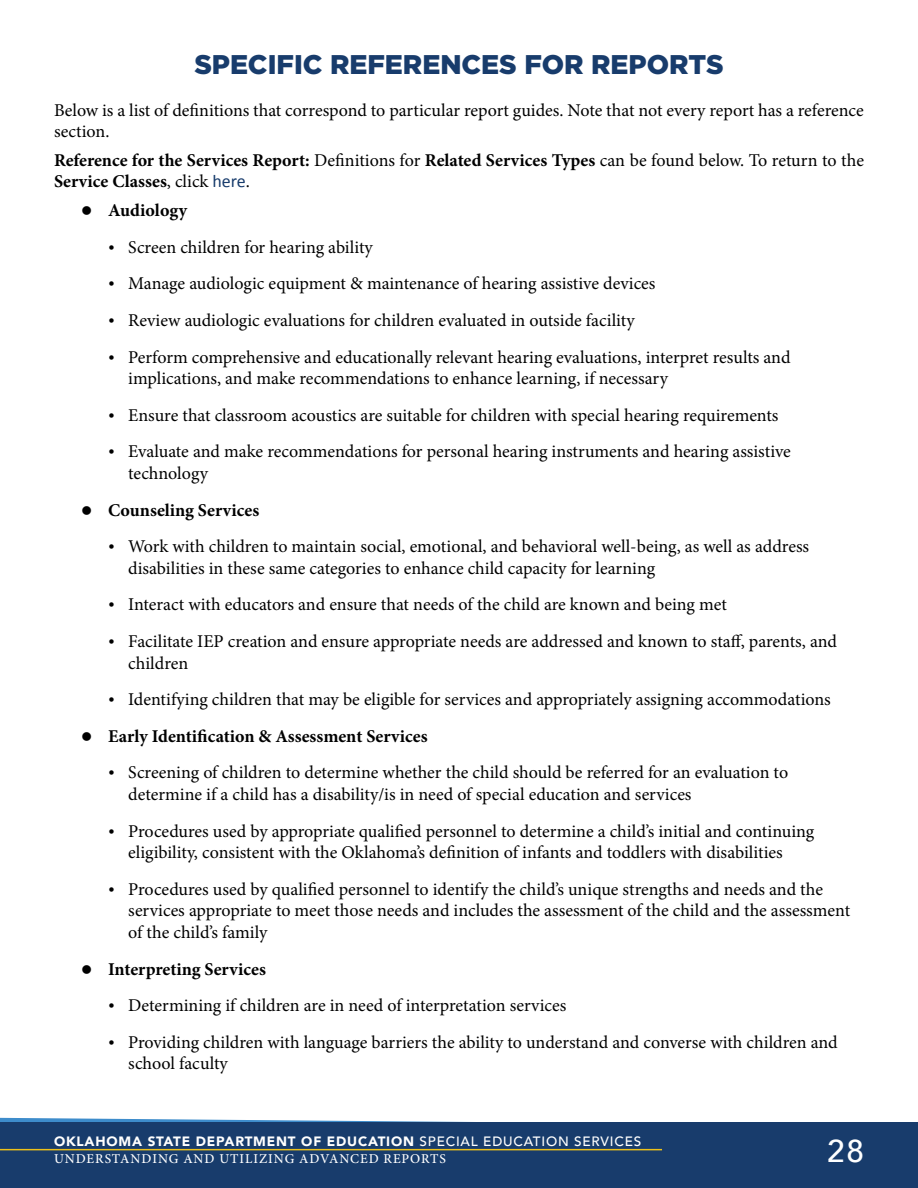
<style>
.page{position:relative;width:918px;height:1188px;background:#fff}
.page>*{position:absolute;margin:0;border:0;box-sizing:border-box;transform-origin:0 0}
.t1{font:500 31.5px "Avenir";color:#fff}
.Large_Header_Center{font:900 27px "Gotham";color:#183c6c}
.t2{font:18px/21.6px "Minion Pro";color:#000}
.t3{font:700 18px/21.6px "Minion Pro";color:#000}
.t4{font:900 13.5px "Avenir";letter-spacing:.06em;color:#fff}
.t5{font:500 13.5px "Minion Pro";letter-spacing:.07em;color:#fff}
.s1{font-weight:400}
.s2{font-family:"Calibri";font-weight:400;color:#183c6c}
.s3{font-weight:500}
</style>
<div class="page">
<svg style="left:0;top:1118px;width:470px;height:4px"></svg>
<div style="left:0;top:1122px;width:918px;height:66px;background:#183c6c"></div>
<hr style="left:0;top:1149px;width:662px;height:1px;background:#edc11a">
<h1 class="Large_Header_Center" style="left:194px;top:49px;width:531px">SPECIFIC REFERENCES FOR REPORTS</h1>
<p class="t2" style="left:54px;top:99px;width:811px">Below is a list of definitions that correspond to particular report guides. Note that not every report has a reference section.</p>
<p class="t3" style="left:54px;top:149px;width:812px">Reference for the Services Report: <span class="s1">Definitions for</span> Related Services Types <span class="s1">can be found below. To return to the<br></span>Service Classes<span class="s1">, click</span> <span class="s2">here</span><span class="s1">.</span></p>
<p class="t3" style="left:108px;top:199px;width:81px">Audiology</p>
<p class="t2" style="left:128px;top:236px;width:246px">Screen children for hearing ability</p>
<p class="t2" style="left:128px;top:273px;width:529px">Manage audiologic equipment &amp; maintenance of hearing assistive devices</p>
<p class="t2" style="left:128px;top:310px;width:508px">Review audiologic evaluations for children evaluated in outside facility</p>
<p class="t2" style="left:128px;top:346px;width:664px">Perform comprehensive and educationally relevant hearing evaluations, interpret results and implications, and make recommendations to enhance learning, if necessary</p>
<p class="t2" style="left:128px;top:404px;width:652px">Ensure that classroom acoustics are suitable for children with special hearing requirements</p>
<p class="t2" style="left:128px;top:441px;width:664px">Evaluate and make recommendations for personal hearing instruments and hearing assistive technology</p>
<p class="t3" style="left:108px;top:499px;width:153px">Counseling Services</p>
<p class="t2" style="left:128px;top:536px;width:682px">Work with children to maintain social, emotional, and behavioral well-being, as well as address disabilities in these same categories to enhance child capacity for learning</p>
<p class="t2" style="left:128px;top:594px;width:600px">Interact with educators and ensure that needs of the child are known and being met</p>
<p class="t2" style="left:128px;top:631px;width:710px">Facilitate IEP creation and ensure appropriate needs are addressed and known to staff, parents, and children</p>
<p class="t2" style="left:128px;top:689px;width:704px">Identifying children that may be eligible for services and appropriately assigning accommodations</p>
<p class="t3" style="left:108px;top:725px;width:321px">Early Identification &amp; Assessment Services</p>
<p class="t2" style="left:128px;top:762px;width:661px">Screening of children to determine whether the child should be referred for an evaluation to determine if a child has a disability/is in need of special education and services</p>
<p class="t2" style="left:128px;top:820px;width:688px">Procedures used by appropriate qualified personnel to determine a child’s initial and continuing eligibility, consistent with the Oklahoma’s definition of infants and toddlers with disabilities</p>
<p class="t2" style="left:128px;top:878px;width:723px">Procedures used by qualified personnel to identify the child’s unique strengths and needs and the services appropriate to meet those needs and includes the assessment of the child and the assessment of the child’s family</p>
<p class="t3" style="left:108px;top:958px;width:159px">Interpreting Services</p>
<p class="t2" style="left:128px;top:995px;width:440px">Determining if children are in need of interpretation services</p>
<p class="t2" style="left:128px;top:1031px;width:711px">Providing children with language barriers the ability to understand and converse with children and school faculty</p>
<p class="t4" style="left:54px;top:1130px;width:589px">OKLAHOMA STATE DEPARTMENT OF EDUCATION <span class="s3">SPECIAL EDUCATION SERVICES</span></p>
<p class="t5" style="left:54px;top:1150px;width:394px">UNDERSTANDING AND UTILIZING ADVANCED REPORTS</p>
<h1 class="t1" style="left:827px;top:1124px;width:38px">28</h1>
</div>
